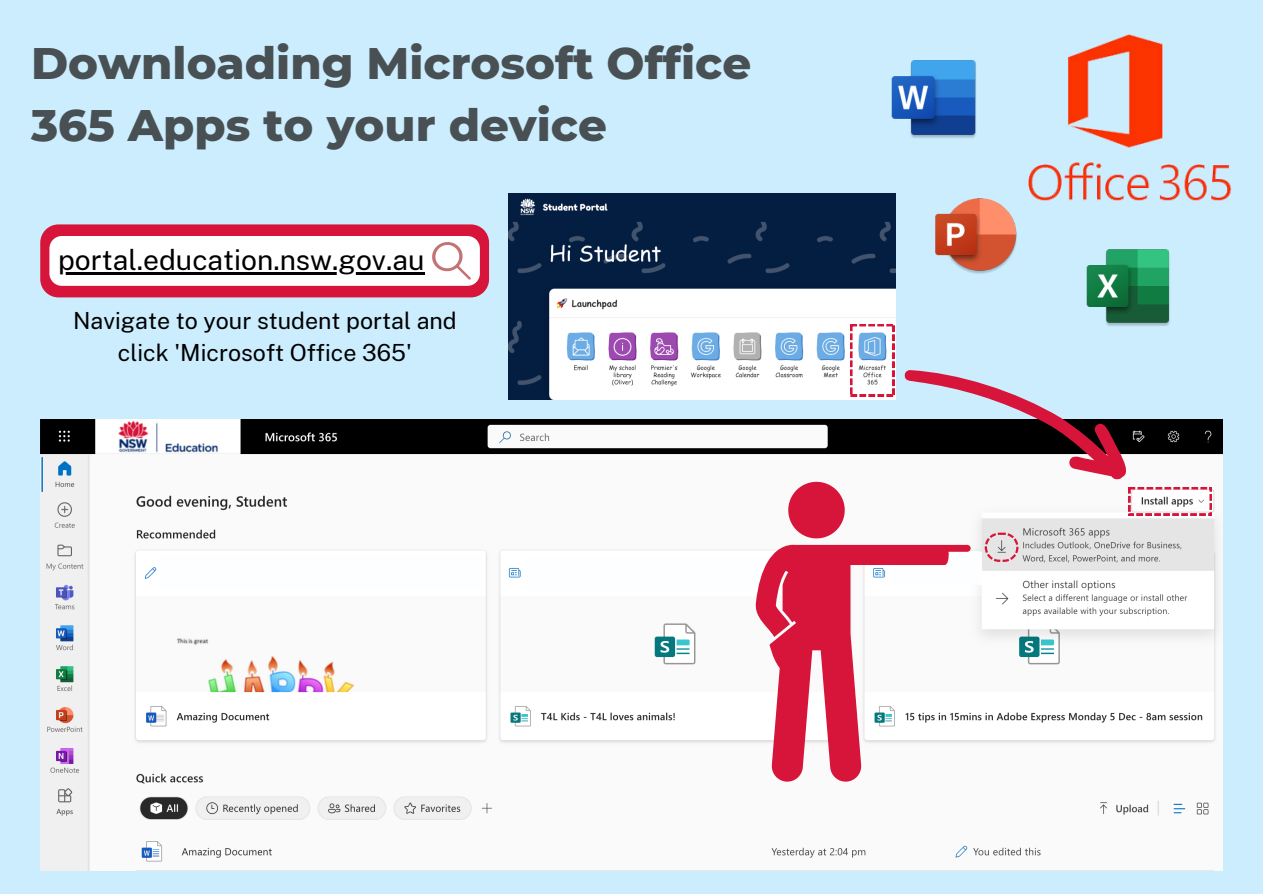
<style>
.page{position:relative;width:1263px;height:894px;background:#fff}
.page>*{position:absolute;margin:0;border:0;box-sizing:border-box;transform-origin:0 0}
.t1{font:800 45px/62.2px "Montserrat";color:#495054}
.t2{font:28.2px "Public Sans";color:#000}
.t3{font:23.25px/32.1px "Public Sans";color:#000;text-align:center}
</style>
<div class="page">
<div style="left:0;top:0;width:1263px;height:893px;background:#cbedfd"></div>
<img style="left:891px;top:60px;width:85px;height:78px">
<img style="left:935px;top:198px;width:82px;height:76px">
<img style="left:1086px;top:249px;width:84px;height:77px">
<img style="left:1028px;top:34px;width:204px;height:167px">
<img style="left:40px;top:420px;width:1182px;height:449px">
<img style="left:509px;top:193px;width:387px;height:206px">
<svg style="left:850px;top:324px;width:44px;height:72px;background:#d5cada"></svg>
<div style="left:40px;top:224px;width:449px;height:73px;background:#d7153a;border-radius:18px"></div>
<div style="left:49px;top:236px;width:431px;height:50px;background:#fff;border-radius:12px"></div>
<svg style="left:432px;top:237px;width:42px;height:43px"></svg>
<svg style="left:904px;top:370px;width:308px;height:145px"></svg>
<svg style="left:985px;top:532px;width:33px;height:29px"></svg>
<div style="left:891px;top:551px;width:91px;height:33px;background:#fdfeff"></div>
<div style="left:159px;top:554px;width:322px;height:34px;background:#fdfeff"></div>
<div style="left:526px;top:556px;width:323px;height:34px;background:#fdfeff"></div>
<svg style="left:788px;top:481px;width:57px;height:57px;background:#de4965"></svg>
<svg style="left:755px;top:544px;width:216px;height:238px;background:#eba5b3"></svg>
<hr style="left:58px;top:272px;width:366px;height:2px;background:#000">
<h1 class="t1" style="left:31px;top:32px;width:722px">Downloading Microsoft Office<br>365 Apps to your device</h1>
<p class="t2" style="left:58px;top:243px;width:368px">portal.education.nsw.gov.au</p>
<p class="t3" style="left:73px;top:304px;width:385px">Navigate to your student portal and click 'Microsoft Office 365'</p>
</div>
